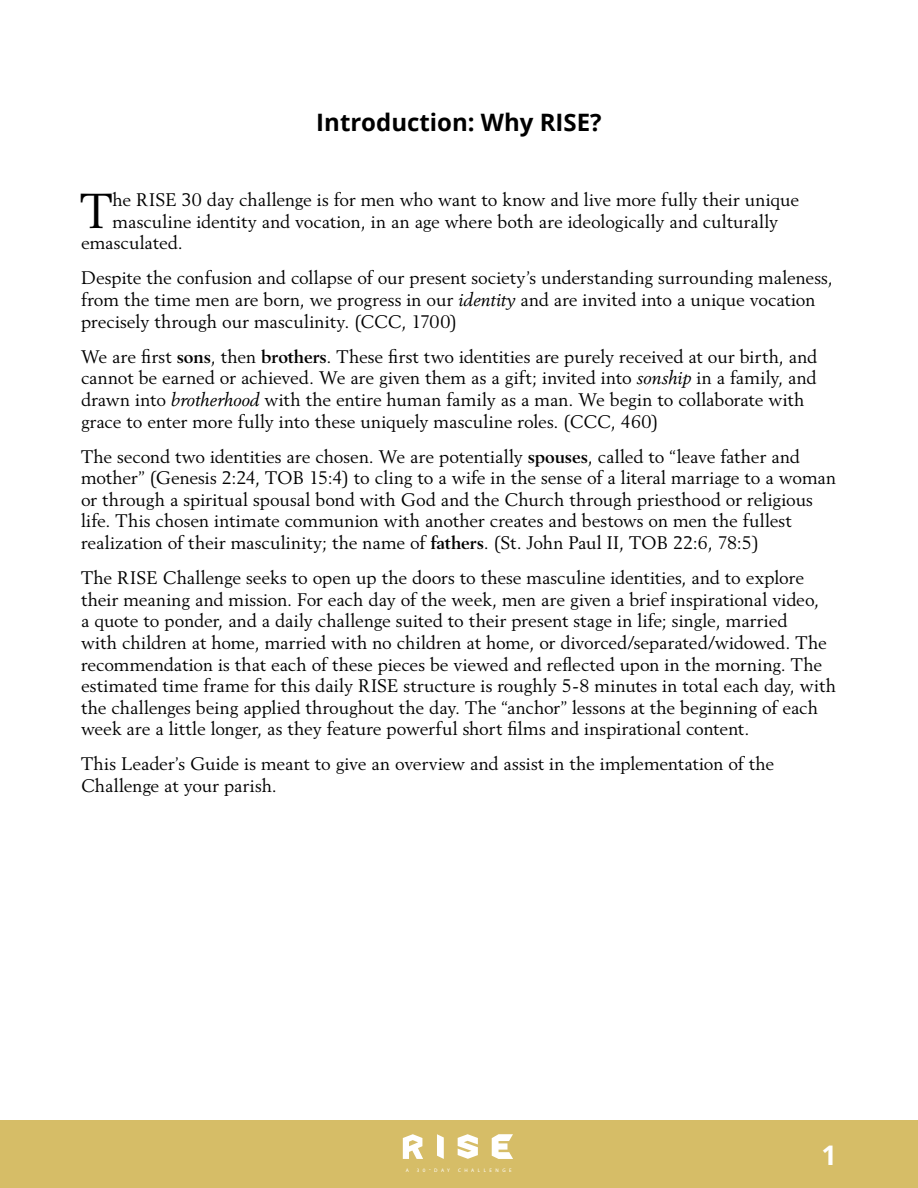
<style>
.page{position:relative;width:918px;height:1188px;background:#fff}
.page>*{position:absolute;margin:0;border:0;box-sizing:border-box;transform-origin:0 0}
.t1{font:48.45px "Berling";color:#000}
.t2{font:700 27px "Open Sans";color:#fff}
.t3{font:700 24px "Open Sans";color:#000}
.t4{font:18px/21.6px "Berling";color:#000}
.t5{font:5.1px "Futura";letter-spacing:.68em;color:#fff}
.s1{font-style:italic}
.s2{font-weight:700}
.s3{font-family:"Helvetica"}
</style>
<div class="page">
<div style="left:0;top:1121px;width:918px;height:67px;background:#d6bd67"></div>
<svg style="left:437px;top:1134px;width:7px;height:25px"></svg>
<svg style="left:492px;top:1134px;width:21px;height:25px"></svg>
<svg style="left:458px;top:1134px;width:20px;height:25px"></svg>
<svg style="left:403px;top:1134px;width:20px;height:25px"></svg>
<h3 class="t3" style="left:316px;top:105px;width:287px">Introduction: Why RISE?</h3>
<h1 class="t1" style="left:80px;top:181px;width:34px">T</h1>
<p class="t4" style="left:113px;top:189px;width:688px">he RISE 30 day challenge is for men who want to know and live more fully their unique</p>
<p class="t4" style="left:113px;top:210px;width:667px">masculine identity and vocation, in an age where both are ideologically and culturally</p>
<p class="t4" style="left:81px;top:232px;width:103px">emasculated.</p>
<p class="t4" style="left:81px;top:267px;width:753px">Despite the confusion and collapse of our present society’s understanding surrounding maleness, from the time men are born, we progress in our <span class="s1">identity</span> and are invited into a unique vocation precisely through our masculinity. (CCC, 1700)</p>
<p class="t4" style="left:81px;top:345px;width:738px">We are first <span class="s2">sons</span>, then <span class="s2">brothers</span>. These first two identities are purely received at our birth, and cannot be earned or achieved. We are given them as a gift; invited into <span class="s1">sonship</span> in a family, and drawn into <span class="s1">brotherhood</span> with the entire human family as a man. We begin to collaborate with grace to enter more fully into these uniquely masculine roles. (CCC, 460)</p>
<p class="t4" style="left:81px;top:445px;width:757px">The second two identities are chosen. We are potentially <span class="s2">spouses</span>, called to “leave father and mother” (Genesis 2:24, TOB 15:4) to cling to a wife in the sense of a literal marriage to a woman or through a spiritual spousal bond with God and the Church through priesthood or religious life. This chosen intimate communion with another creates and bestows on men the fullest realization of their masculinity; the name of <span class="s2">fathers</span>. (St. John Paul II, TOB 22:6, 78:5)</p>
<p class="t4" style="left:81px;top:567px;width:757px">The RISE Challenge seeks to open up the doors to these masculine identities, and to explore their meaning and mission. For each day of the week, men are given a brief inspirational video,<br>a quote to ponder, and a daily challenge suited to their present stage in life; single, married<br>with children at home, married with no children at home, or divorced/separated/widowed. The recommendation is that each of these pieces be viewed and reflected upon in the morning. The estimated time frame for this daily RISE structure is roughly 5-8 minutes in total each day, with the challenges being applied throughout the day. The “anchor” lessons at the beginning of each week are a little longer, as they feature powerful short films and inspirational content.</p>
<p class="t4" style="left:81px;top:753px;width:695px">This Leader’s Guide is meant to give an overview and assist in the implementation of the<br>Challenge at your parish.</p>
<p class="t5" style="left:406px;top:1167px;width:5px">A</p>
<p class="t5" style="left:417px;top:1167px;width:35px">30<span class="s3">-</span>DAY</p>
<p class="t5" style="left:458px;top:1167px;width:55px">CHALLENGE</p>
<h2 class="t2" style="left:822px;top:1136px;width:17px">1</h2>
</div>
